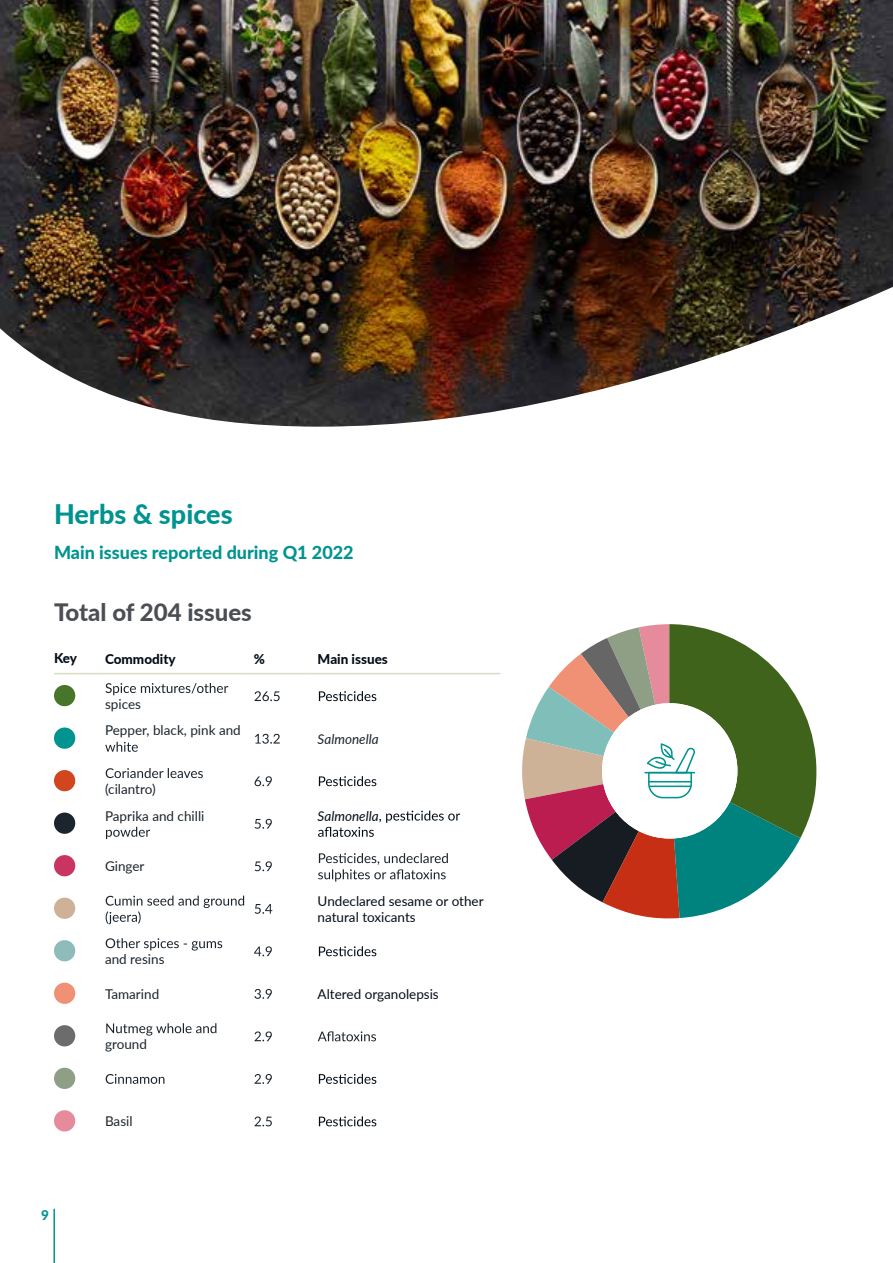
<style>
.page{position:relative;width:893px;height:1263px;background:#fff}
.page>*{position:absolute;margin:0;border:0;box-sizing:border-box;transform-origin:0 0}
.t1{font:800 27px "Lato";color:#009390}
.t2{font:800 24px "Lato";color:#4b4f53}
.t3{font:800 18px "Lato";color:#009390}
.t4{font:13.5px/26.2px "Lato";color:#1c252d}
.t5{font:13.5px/16.2px "Lato";color:#030d18}
.t6{font:800 13.5px "Lato";color:#030d18}
.t7{font:italic 13.5px "Lato";color:#1c252d}
.t8{font:italic 13.5px "Lato";color:#030d18}
.t9{font:800 13.5px "Lato";color:#009390}
</style>
<div class="page">
<hr style="left:54px;top:673px;width:43px;height:1px;background:#dbdbc5">
<hr style="left:97px;top:673px;width:148px;height:1px;background:#dbdbc5">
<hr style="left:245px;top:673px;width:64px;height:1px;background:#dbdbc5">
<hr style="left:309px;top:673px;width:191px;height:1px;background:#dbdbc5">
<div style="left:54px;top:685px;width:21px;height:21px;background:#47752a;border-radius:50%"></div>
<svg style="left:105px;top:683px;width:123px;height:12px"></svg>
<svg style="left:254px;top:691px;width:26px;height:10px"></svg>
<svg style="left:319px;top:691px;width:57px;height:10px"></svg>
<div style="left:54px;top:727px;width:21px;height:22px;background:#009390;border-radius:50%"></div>
<svg style="left:105px;top:742px;width:33px;height:10px"></svg>
<svg style="left:255px;top:734px;width:25px;height:10px"></svg>
<div style="left:54px;top:770px;width:21px;height:21px;background:#d1461f;border-radius:50%"></div>
<svg style="left:106px;top:768px;width:97px;height:10px"></svg>
<svg style="left:255px;top:776px;width:17px;height:10px"></svg>
<svg style="left:319px;top:776px;width:57px;height:10px"></svg>
<div style="left:54px;top:812px;width:21px;height:22px;background:#1c252d;border-radius:50%"></div>
<svg style="left:106px;top:827px;width:44px;height:12px"></svg>
<svg style="left:255px;top:819px;width:17px;height:10px"></svg>
<svg style="left:318px;top:810px;width:142px;height:27px"></svg>
<div style="left:54px;top:855px;width:21px;height:21px;background:#ca3463;border-radius:50%"></div>
<svg style="left:255px;top:861px;width:17px;height:10px"></svg>
<svg style="left:318px;top:853px;width:130px;height:28px"></svg>
<div style="left:54px;top:897px;width:21px;height:22px;background:#ceb298;border-radius:50%"></div>
<svg style="left:106px;top:896px;width:138px;height:28px"></svg>
<svg style="left:255px;top:904px;width:17px;height:10px"></svg>
<div style="left:54px;top:940px;width:21px;height:21px;background:#8ebcbb;border-radius:50%"></div>
<svg style="left:106px;top:938px;width:116px;height:12px"></svg>
<svg style="left:254px;top:946px;width:18px;height:10px"></svg>
<svg style="left:319px;top:946px;width:57px;height:10px"></svg>
<div style="left:54px;top:983px;width:21px;height:21px;background:#f09175;border-radius:50%"></div>
<svg style="left:254px;top:989px;width:18px;height:10px"></svg>
<div style="left:54px;top:1025px;width:21px;height:21px;background:#6c6c6d;border-radius:50%"></div>
<svg style="left:106px;top:1023px;width:110px;height:12px"></svg>
<svg style="left:254px;top:1031px;width:18px;height:10px"></svg>
<svg style="left:318px;top:1031px;width:58px;height:10px"></svg>
<div style="left:54px;top:1068px;width:21px;height:21px;background:#8e9f86;border-radius:50%"></div>
<svg style="left:106px;top:1074px;width:58px;height:10px"></svg>
<svg style="left:254px;top:1074px;width:18px;height:10px"></svg>
<svg style="left:319px;top:1074px;width:57px;height:10px"></svg>
<div style="left:54px;top:1110px;width:21px;height:21px;background:#e58b9c;border-radius:50%"></div>
<svg style="left:254px;top:1116px;width:18px;height:10px"></svg>
<svg style="left:319px;top:1116px;width:57px;height:10px"></svg>
<img style="left:0;top:0;width:893px;height:427px">
<svg style="left:522px;top:624px;width:294px;height:295px"></svg>
<hr style="left:644px;top:772px;width:51px;height:1px;background:#009390">
<hr style="left:648px;top:781px;width:44px;height:1px;background:#009390">
<hr style="left:649px;top:785px;width:42px;height:2px;background:#009390">
<hr style="left:53px;top:1209px;width:2px;height:54px;background:#009390">
<h1 class="t1" style="left:54px;top:494px;width:180px">Herbs &amp; spices</h1>
<h3 class="t3" style="left:54px;top:539px;width:301px">Main issues reported during Q1 2022</h3>
<h2 class="t2" style="left:54px;top:595px;width:199px">Total of 204 issues</h2>
<p class="t6" style="left:54px;top:648px;width:25px">Key</p>
<p class="t6" style="left:105px;top:649px;width:72px">Commodity</p>
<p class="t6" style="left:254px;top:649px;width:13px">%</p>
<p class="t6" style="left:318px;top:649px;width:72px">Main issues</p>
<p class="t4" style="left:105px;top:690px;width:137px">spices<br>Pepper, black, pink and</p>
<p class="t7" style="left:318px;top:729px;width:62px">Salmonella</p>
<p class="t4" style="left:105px;top:776px;width:101px">(cilantro)<br>Paprika and chilli</p>
<p class="t4" style="left:105px;top:852px;width:41px">Ginger</p>
<p class="t8" style="left:318px;top:806px;width:62px">Salmonella</p>
<p class="t5" style="left:318px;top:892px;width:168px">Undeclared sesame or other natural toxicants</p>
<p class="t4" style="left:105px;top:946px;width:61px">and resins</p>
<p class="t4" style="left:105px;top:980px;width:56px">Tamarind</p>
<p class="t5" style="left:318px;top:985px;width:123px">Altered organolepsis</p>
<p class="t4" style="left:105px;top:1031px;width:43px">ground</p>
<p class="t9" style="left:41px;top:1205px;width:9px">9</p>
<p class="t4" style="left:105px;top:1108px;width:29px">Basil</p>
</div>
